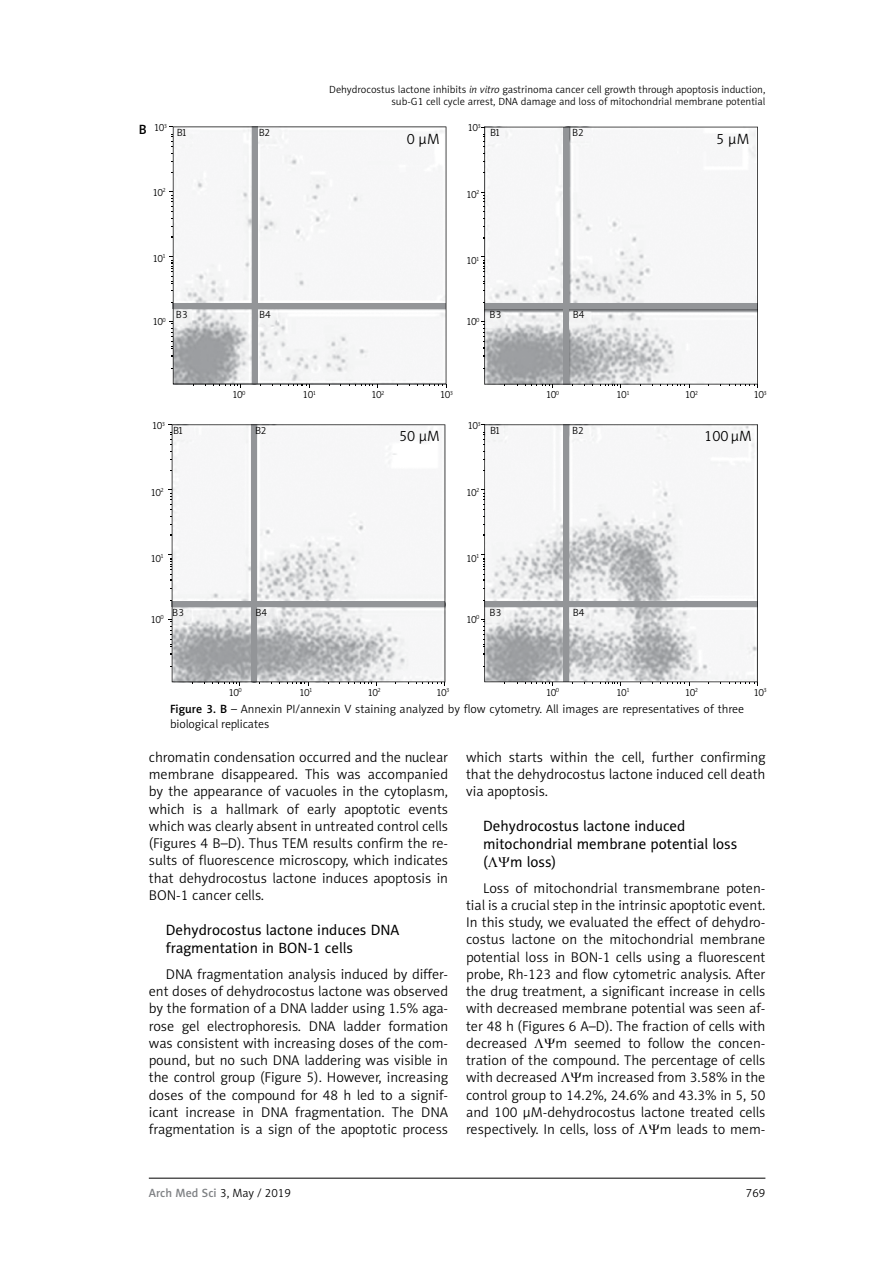
<style>
.page{position:relative;width:893px;height:1263px;background:#fff}
.page>*{position:absolute;margin:0;border:0;box-sizing:border-box;transform-origin:0 0}
.t1{font:15px/18px "Naomi Sans EFN";color:#000}
.t2{font:15px "Naomi Sans EFN Light";color:#000}
.t3{font:14.25px/17.2px "Naomi Sans EFN Light";color:#000;text-align:justify}
.t4{font:13.5px "Naomi Sans EFN Medium";color:#000}
.t5{font:12px/14.4px "Naomi Sans EFN Light";color:#000}
.t6{font:12px "Naomi Sans EFN Medium";color:#808285}
.t7{font:10.5px/12.6px "Naomi Sans EFN Light";color:#000;text-align:right}
.s1{font-style:italic}
.s2{font-family:"Naomi Sans EFN Medium"}
.s3{font-family:"Naomi Sans EFN Light";color:#000}
</style>
<div class="page">
<hr style="left:149px;top:1178px;width:616px;height:1px;background:#000">
<svg style="left:173px;top:127px;width:273px;height:257px;fill:#f6f6f7"></svg>
<svg style="left:171px;top:134px;width:2px;height:13px"></svg>
<svg style="left:169px;top:321px;width:4px;height:28px"></svg>
<svg style="left:220px;top:384px;width:22px;height:4px"></svg>
<svg style="left:288px;top:384px;width:22px;height:4px"></svg>
<svg style="left:349px;top:384px;width:29px;height:4px"></svg>
<svg style="left:424px;top:384px;width:23px;height:4px"></svg>
<svg style="left:169px;top:256px;width:4px;height:28px"></svg>
<svg style="left:169px;top:191px;width:4px;height:21px"></svg>
<svg style="left:484px;top:127px;width:274px;height:257px;fill:#f6f6f7"></svg>
<svg style="left:483px;top:134px;width:2px;height:13px"></svg>
<svg style="left:483px;top:322px;width:2px;height:27px"></svg>
<svg style="left:525px;top:384px;width:28px;height:4px"></svg>
<svg style="left:600px;top:384px;width:21px;height:4px"></svg>
<svg style="left:667px;top:384px;width:23px;height:4px"></svg>
<svg style="left:729px;top:384px;width:29px;height:4px"></svg>
<svg style="left:483px;top:257px;width:2px;height:27px"></svg>
<svg style="left:481px;top:192px;width:4px;height:27px"></svg>
<svg style="left:484px;top:424px;width:274px;height:258px;fill:#f5f6f6"></svg>
<svg style="left:483px;top:432px;width:2px;height:13px"></svg>
<svg style="left:481px;top:619px;width:4px;height:28px"></svg>
<svg style="left:525px;top:682px;width:28px;height:4px"></svg>
<svg style="left:600px;top:682px;width:21px;height:4px"></svg>
<svg style="left:667px;top:682px;width:23px;height:4px"></svg>
<svg style="left:729px;top:682px;width:29px;height:4px"></svg>
<svg style="left:481px;top:554px;width:4px;height:28px"></svg>
<svg style="left:481px;top:489px;width:4px;height:21px"></svg>
<svg style="left:172px;top:424px;width:273px;height:258px;fill:#f6f6f7"></svg>
<svg style="left:170px;top:432px;width:2px;height:13px"></svg>
<svg style="left:168px;top:619px;width:4px;height:28px"></svg>
<svg style="left:212px;top:682px;width:28px;height:4px"></svg>
<svg style="left:287px;top:682px;width:22px;height:4px"></svg>
<svg style="left:348px;top:682px;width:29px;height:4px"></svg>
<svg style="left:416px;top:682px;width:30px;height:4px"></svg>
<svg style="left:168px;top:554px;width:4px;height:28px"></svg>
<svg style="left:168px;top:489px;width:4px;height:21px"></svg>
<p class="t4" style="left:139px;top:121px;width:9px">B</p>
<p class="t7" style="left:329px;top:83px;width:438px">Dehydrocostus lactone inhibits <span class="s1">in vitro</span> gastrinoma cancer cell growth through apoptosis induction, sub-G1 cell cycle arrest, DNA damage and loss of mitochondrial membrane potential</p>
<p class="t7" style="left:154px;top:122px;width:15px">10<sup>3</sup></p>
<p class="t7" style="left:467px;top:122px;width:15px">10<sup>3</sup></p>
<p class="t7" style="left:177px;top:126px;width:12px">B1</p>
<p class="t7" style="left:490px;top:126px;width:12px">B1</p>
<p class="t7" style="left:259px;top:126px;width:13px">B2</p>
<p class="t7" style="left:572px;top:126px;width:13px">B2</p>
<p class="t2" style="left:407px;top:130px;width:35px">0 µM</p>
<p class="t2" style="left:716px;top:130px;width:35px">5 µM</p>
<p class="t7" style="left:152px;top:186px;width:15px">10<sup>2</sup></p>
<p class="t7" style="left:466px;top:188px;width:15px">10<sup>2</sup></p>
<p class="t7" style="left:152px;top:252px;width:15px">10<sup>1</sup></p>
<p class="t7" style="left:466px;top:254px;width:15px">10<sup>1</sup></p>
<p class="t7" style="left:176px;top:308px;width:13px">B3</p>
<p class="t7" style="left:490px;top:308px;width:13px">B3</p>
<p class="t7" style="left:259px;top:308px;width:13px">B4</p>
<p class="t7" style="left:573px;top:308px;width:13px">B4</p>
<p class="t7" style="left:152px;top:315px;width:15px">10<sup>0</sup></p>
<p class="t7" style="left:466px;top:315px;width:15px">10<sup>0</sup></p>
<p class="t7" style="left:152px;top:419px;width:15px">10<sup>3</sup></p>
<p class="t7" style="left:232px;top:388px;width:15px">10<sup>0</sup></p>
<p class="t7" style="left:546px;top:388px;width:15px">10<sup>0</sup></p>
<p class="t7" style="left:371px;top:388px;width:15px">10<sup>2</sup></p>
<p class="t7" style="left:685px;top:388px;width:15px">10<sup>2</sup></p>
<p class="t7" style="left:440px;top:388px;width:15px">10<sup>3</sup></p>
<p class="t7" style="left:753px;top:388px;width:15px">10<sup>3</sup></p>
<p class="t7" style="left:303px;top:388px;width:15px">10<sup>1</sup></p>
<p class="t7" style="left:616px;top:388px;width:15px">10<sup>1</sup></p>
<p class="t7" style="left:467px;top:419px;width:15px">10<sup>3</sup></p>
<p class="t7" style="left:173px;top:424px;width:12px">B1</p>
<p class="t7" style="left:490px;top:424px;width:12px">B1</p>
<p class="t7" style="left:255px;top:424px;width:13px">B2</p>
<p class="t7" style="left:572px;top:424px;width:13px">B2</p>
<p class="t2" style="left:399px;top:427px;width:42px">50 µM</p>
<p class="t2" style="left:704px;top:427px;width:49px">100 µM</p>
<p class="t7" style="left:151px;top:486px;width:15px">10<sup>2</sup></p>
<p class="t7" style="left:466px;top:486px;width:15px">10<sup>2</sup></p>
<p class="t7" style="left:151px;top:552px;width:15px">10<sup>1</sup></p>
<p class="t7" style="left:466px;top:552px;width:15px">10<sup>1</sup></p>
<p class="t7" style="left:151px;top:613px;width:15px">10<sup>0</sup></p>
<p class="t7" style="left:172px;top:606px;width:13px">B3</p>
<p class="t7" style="left:490px;top:606px;width:13px">B3</p>
<p class="t7" style="left:256px;top:606px;width:13px">B4</p>
<p class="t7" style="left:573px;top:606px;width:13px">B4</p>
<p class="t7" style="left:466px;top:613px;width:15px">10<sup>0</sup></p>
<p class="t7" style="left:228px;top:686px;width:15px">10<sup>0</sup></p>
<p class="t7" style="left:299px;top:686px;width:15px">10<sup>1</sup></p>
<p class="t7" style="left:368px;top:686px;width:15px">10<sup>2</sup></p>
<p class="t7" style="left:436px;top:686px;width:15px">10<sup>3</sup></p>
<p class="t7" style="left:546px;top:686px;width:15px">10<sup>0</sup></p>
<p class="t7" style="left:616px;top:686px;width:15px">10<sup>1</sup></p>
<p class="t7" style="left:685px;top:686px;width:15px">10<sup>2</sup></p>
<p class="t7" style="left:753px;top:686px;width:15px">10<sup>3</sup></p>
<p class="t5" style="left:170px;top:702px;width:576px"><span class="s2">Figure 3. B</span> – Annexin PI/annexin V staining analyzed by flow cytometry. All images are representatives of three biological replicates</p>
<p class="t3" style="left:149px;top:748px;width:301px">chromatin condensation occurred and the nuclear membrane disappeared. This was accompanied by the appearance of vacuoles in the cytoplasm, which is a hallmark of early apoptotic events which was clearly absent in untreated control cells (Figures 4 B–D). Thus TEM results confirm the re&shy;sults of fluorescence microscopy, which indicates that dehydrocostus lactone induces apoptosis in BON-1 cancer cells.</p>
<p class="t1" style="left:166px;top:921px;width:235px">Dehydrocostus lactone induces DNA fragmentation in BON-1 cells</p>
<p class="t3" style="left:149px;top:965px;width:301px;text-indent:17px">DNA fragmentation analysis induced by differ&shy;ent doses of dehydrocostus lactone was observed by the formation of a DNA ladder using 1.5% aga&shy;rose gel electrophoresis. DNA ladder formation was consistent with increasing doses of the com&shy;pound, but no such DNA laddering was visible in the control group (Figure 5). However, increasing doses of the compound for 48 h led to a signif&shy;icant increase in DNA fragmentation. The DNA fragmentation is a sign of the apoptotic process</p>
<p class="t3" style="left:466px;top:748px;width:301px">which starts within the cell, further confirming that the dehydrocostus lactone induced cell death via apoptosis.</p>
<p class="t1" style="left:483px;top:816px;width:256px">Dehydrocostus lactone induced mitochondrial membrane potential loss (</p>
<p class="t1" style="left:510px;top:852px;width:48px">m loss)</p>
<p class="t3" style="left:466px;top:879px;width:301px;text-indent:17px">Loss of mitochondrial transmembrane poten&shy;tial is a crucial step in the intrinsic apoptotic event.<br>In this study, we evaluated the effect of dehydro&shy;costus lactone on the mitochondrial membrane potential loss in BON-1 cells using a fluorescent probe, Rh-123 and flow cytometric analysis. After the drug treatment, a significant increase in cells with decreased membrane potential was seen af&shy;ter 48 h (Figures 6 A–D). The fraction of cells with decreased</p>
<p class="t3" style="left:466px;top:1034px;width:301px;text-indent:89px">m seemed to follow the concen&shy;tration of the compound. The percentage of cells with decreased</p>
<p class="t3" style="left:466px;top:1069px;width:301px;text-indent:116px">m increased from 3.58% in the control group to 14.2%, 24.6% and 43.3% in 5, 50 and 100 µM-dehydrocostus lactone treated cells respectively. In cells, loss of</p>
<p class="t3" style="left:660px;top:1121px;width:107px">m leads to mem-</p>
<p class="t6" style="left:149px;top:1186px;width:144px">Arch Med Sci <span class="s3">3, May / 2019</span></p>
<p class="t5" style="left:746px;top:1186px;width:21px">769</p>
</div>
